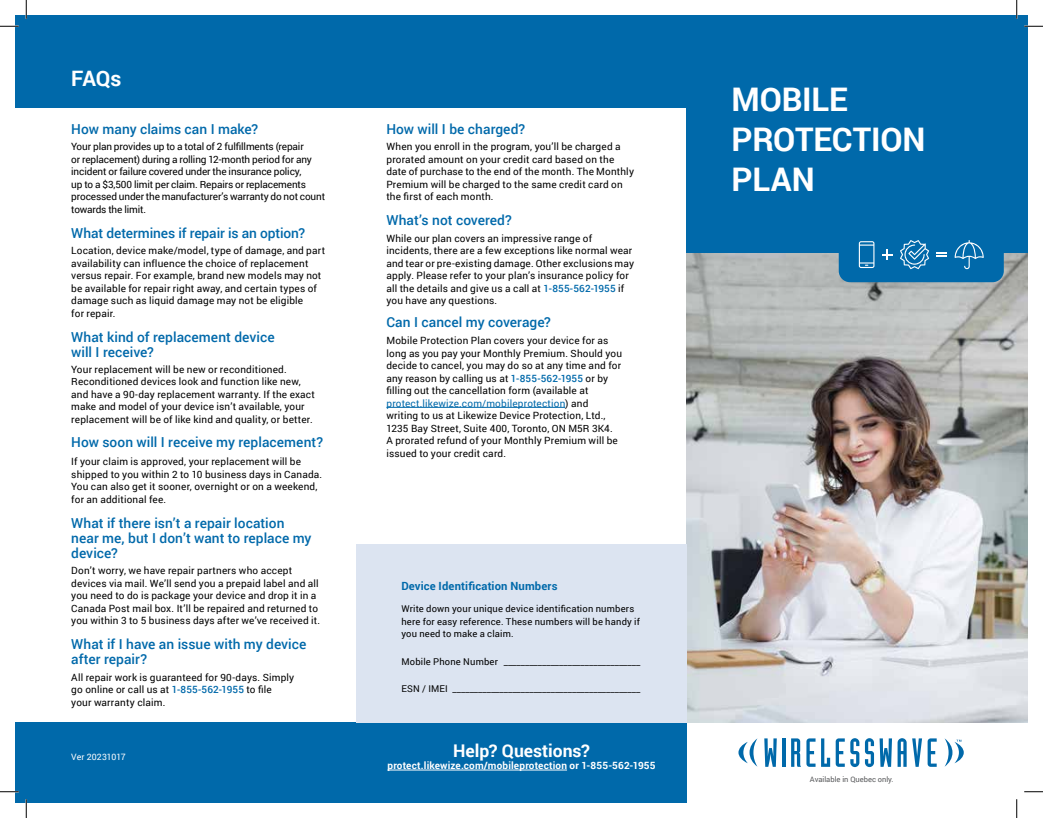
<style>
.page{position:relative;width:1043px;height:818px;background:#fff}
.page>*{position:absolute;margin:0;border:0;box-sizing:border-box;transform-origin:0 0}
.t1{font:700 32.5px/40px "Roboto";letter-spacing:-.005em;color:#fff}
.t2{font:700 21.25px "Roboto";color:#fff}
.t3{font:700 17.5px "Roboto";color:#fff}
.t4{font:500 13.75px/15px "Roboto";color:#0069aa}
.t5{font:700 11.25px "Roboto";letter-spacing:.01em;color:#0069aa}
.t6{font:10px/12.5px "Roboto";letter-spacing:.015em;color:#000}
.t7{font:10px/12.5px "Roboto";letter-spacing:-.015em;color:#000}
.t8{font:700 10px "Roboto";letter-spacing:.015em;color:#fff}
.t9{font:9.38px/12.5px "Roboto";letter-spacing:.02em;color:#000}
.t10{font:8.75px "Roboto";letter-spacing:-.005em;color:#fff}
.t11{font:7.5px "Roboto";color:#58595b}
.s1{font-weight:500;color:#0069aa}
.s2{color:#0069aa}
</style>
<div class="page">
<div style="left:15px;top:722px;width:671px;height:80px;background:#0069aa"></div>
<div style="left:15px;top:15px;width:671px;height:92px;background:#0069aa"></div>
<hr style="left:386px;top:407px;width:179px;height:1px;background:#0069aa">
<hr style="left:387px;top:769px;width:180px;height:1px;background:#fff">
<img style="left:686px;top:252px;width:342px;height:470px">
<div style="left:686px;top:15px;width:342px;height:237px;background:#0069aa"></div>
<div style="left:838px;top:227px;width:165px;height:55px;background:#0069aa;border-radius:11px"></div>
<svg style="left:858px;top:241px;width:16px;height:27px"></svg>
<svg style="left:882px;top:249px;width:10px;height:11px"></svg>
<svg style="left:954px;top:240px;width:29px;height:29px"></svg>
<svg style="left:900px;top:240px;width:29px;height:29px"></svg>
<svg style="left:936px;top:253px;width:11px;height:3px"></svg>
<div style="left:356px;top:544px;width:330px;height:178px;background:#dce4f1"></div>
<svg style="left:738px;top:739px;width:19px;height:27px"></svg>
<svg style="left:944px;top:738px;width:19px;height:28px"></svg>
<svg style="left:764px;top:738px;width:12px;height:28px"></svg>
<hr style="left:782px;top:738px;width:3px;height:28px;background:#0069aa">
<svg style="left:791px;top:738px;width:115px;height:29px"></svg>
<svg style="left:912px;top:738px;width:24px;height:28px"></svg>
<svg style="left:0;top:25px;width:19px;height:2px"></svg>
<svg style="left:1024px;top:25px;width:18px;height:2px"></svg>
<svg style="left:0;top:790px;width:19px;height:2px"></svg>
<svg style="left:1024px;top:791px;width:18px;height:1px"></svg>
<svg style="left:25px;top:0;width:2px;height:19px"></svg>
<svg style="left:25px;top:799px;width:2px;height:19px"></svg>
<svg style="left:1015px;top:0;width:2px;height:19px"></svg>
<svg style="left:1016px;top:799px;width:1px;height:19px"></svg>
<h2 class="t2" style="left:71px;top:64px;width:52px">FAQs</h2>
<h3 class="t4" style="left:71px;top:121px;width:188px">How many claims can I make?</h3>
<p class="t7" style="left:71px;top:140px;width:255px">Your plan provides up to a total of 2 fulfillments (repair<br>or replacement) during a rolling 12-month period for any incident or failure covered under the insurance policy,<br>up to a $3,500 limit per claim. Repairs or replacements processed under the manufacturer’s warranty do not count towards the limit.</p>
<h3 class="t4" style="left:71px;top:225px;width:235px">What determines if repair is an option?</h3>
<p class="t6" style="left:71px;top:244px;width:255px">Location, device make/model, type of damage, and part availability can influence the choice of replacement versus repair. For example, brand new models may not be available for repair right away, and certain types of damage such as liquid damage may not be eligible<br>for repair.</p>
<h3 class="t4" style="left:71px;top:328px;width:205px">What kind of replacement device will I receive?</h3>
<p class="t6" style="left:71px;top:362px;width:245px">Your replacement will be new or reconditioned.<br>Reconditioned devices look and function like new, and have a 90-day replacement warranty. If the exact make and model of your device isn’t available, your replacement will be of like kind and quality, or better.</p>
<h3 class="t4" style="left:71px;top:433px;width:253px">How soon will I receive my replacement?</h3>
<p class="t6" style="left:71px;top:455px;width:252px">If your claim is approved, your replacement will be shipped to you within 2 to 10 business days in Canada.<br>You can also get it sooner, overnight or on a weekend, for an additional fee.</p>
<h3 class="t4" style="left:71px;top:515px;width:242px">What if there isn’t a repair location near me, but I don’t want to replace my device?</h3>
<p class="t6" style="left:71px;top:564px;width:250px">Don’t worry, we have repair partners who accept devices via mail. We’ll send you a prepaid label and all you need to do is package your device and drop it in a Canada Post mail box. It’ll be repaired and returned to you within 3 to 5 business days after we’ve received it.</p>
<h3 class="t4" style="left:71px;top:636px;width:237px">What if I have an issue with my device after repair?</h3>
<p class="t6" style="left:71px;top:670px;width:224px">All repair work is guaranteed for 90-days. Simply go online or call us at <span class="s1">1-855-562-1955</span> to file your warranty claim.</p>
<h3 class="t4" style="left:386px;top:121px;width:140px">How will I be charged?</h3>
<p class="t6" style="left:386px;top:140px;width:249px">When you enroll in the program, you’ll be charged a prorated amount on your credit card based on the date of purchase to the end of the month. The Monthly Premium will be charged to the same credit card on the first of each month.</p>
<h3 class="t4" style="left:386px;top:212px;width:127px">What’s not covered?</h3>
<p class="t6" style="left:386px;top:231px;width:249px">While our plan covers an impressive range of incidents, there are a few exceptions like normal wear and tear or pre-existing damage. Other exclusions may apply. Please refer to your plan’s insurance policy for all the details and give us a call at <span class="s1">1-855-562-1955</span> if you have any questions.</p>
<h3 class="t4" style="left:386px;top:313px;width:166px">Can I cancel my coverage?</h3>
<p class="t6" style="left:386px;top:334px;width:237px">Mobile Protection Plan covers your device for as long as you pay your Monthly Premium. Should you decide to cancel, you may do so at any time and for any reason by calling us at <span class="s1">1-855-562-1955</span> or by filling out the cancellation form (available at <span class="s2">protect.likewize.com/mobileprotection</span>) and writing to us at Likewize Device Protection, Ltd., 1235 Bay Street, Suite 400, Toronto, ON M5R 3K4.<br>A prorated refund of your Monthly Premium will be issued to your credit card.</p>
<p class="t5" style="left:401px;top:577px;width:158px">Device Identification Numbers</p>
<p class="t9" style="left:401px;top:602px;width:240px">Write down your unique device identification numbers here for easy reference. These numbers will be handy if you need to make a claim.</p>
<p class="t9" style="left:401px;top:682px;width:240px">ESN / IMEI ____________________________________________</p>
<p class="t10" style="left:71px;top:750px;width:56px">Ver 20231017</p>
<h3 class="t3" style="left:453px;top:738px;width:138px">Help? Questions?</h3>
<p class="t8" style="left:387px;top:758px;width:269px">protect.likewize.com/mobileprotection or 1-855-562-1955</p>
<h1 class="t1" style="left:731px;top:78px;width:195px">MOBILE<br>PROTECTION<br>PLAN</h1>
<p class="t11" style="left:809px;top:773px;width:85px">Available in Quebec only.</p>
</div>
